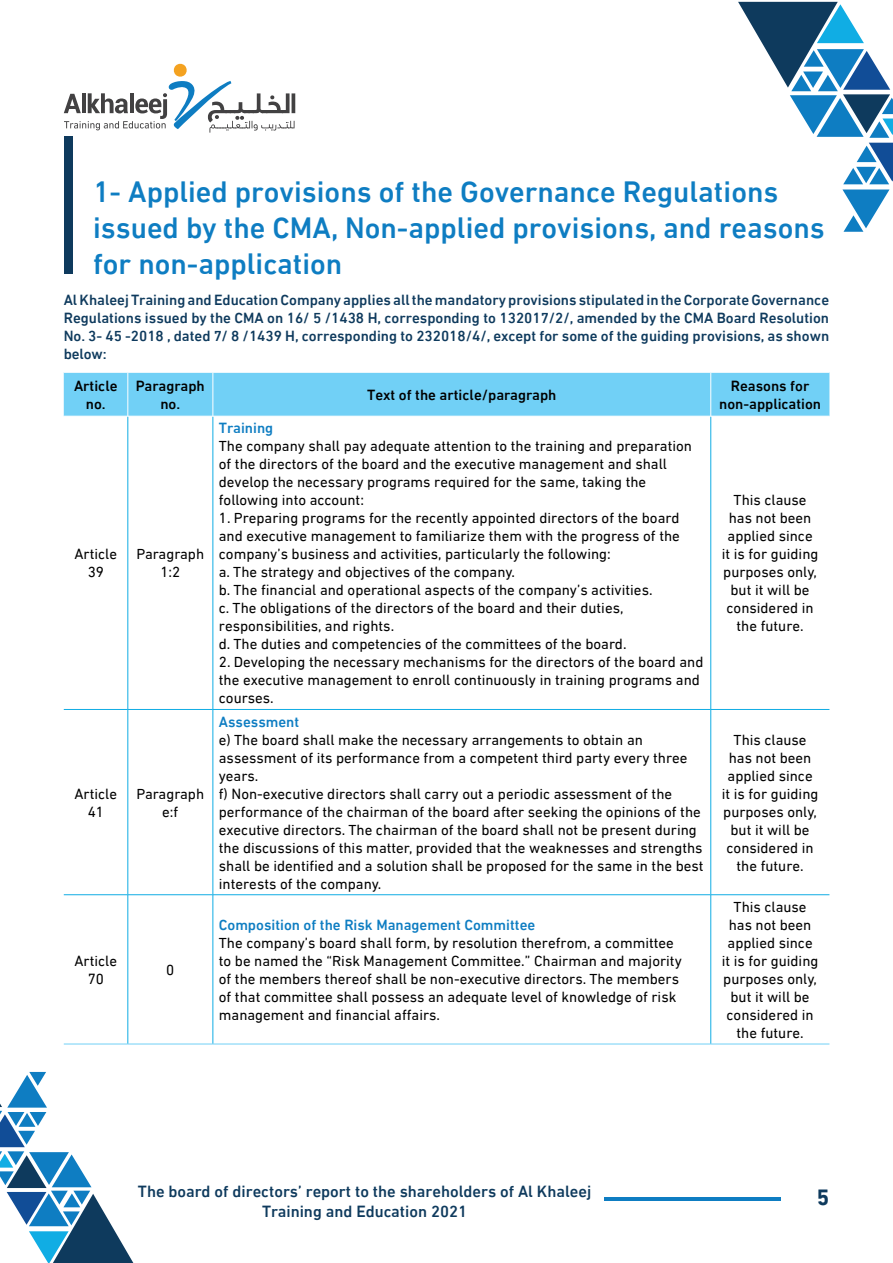
<style>
.page{position:relative;width:893px;height:1263px;background:#fff}
.page>*{position:absolute;margin:0;border:0;box-sizing:border-box;transform-origin:0 0}
.t1{font:500 30px/36px "DIN Next LT Arabic";color:#0e7dc2}
.t2{font:700 22.5px "DIN Next LT Arabic";color:#0e3a5d}
.t3{font:500 16.5px/19.8px "DIN Next LT Arabic";color:#0e3a5d;text-align:center}
.t4{font:15px/18px "DIN Next LT Arabic";color:#000;text-align:center}
.t5{font:500 15px/18px "DIN Next LT Arabic";color:#0e3a5d;text-align:justify}
.t6{font:500 15px/18px "DIN Next LT Arabic";color:#000;text-align:center}
.t7{font:500 15px "DIN Next LT Arabic";color:#0e7dc2}
</style>
<div class="page">
<svg style="left:64px;top:63px;width:231px;height:70px"></svg>
<svg style="left:738px;top:2px;width:155px;height:230px"></svg>
<svg style="left:0;top:1072px;width:134px;height:191px"></svg>
<hr style="left:604px;top:1198px;width:176px;height:3px;background:#0e7dc2">
<div style="left:64px;top:136px;width:8px;height:138px;background:#0e3a5d"></div>
<div style="left:64px;top:373px;width:765px;height:43px;background:#71d0f6"></div>
<hr style="left:710px;top:416px;width:1px;height:293px;background:#10ade4">
<hr style="left:213px;top:416px;width:1px;height:293px;background:#10ade4">
<hr style="left:128px;top:416px;width:1px;height:293px;background:#10ade4">
<hr style="left:711px;top:709px;width:118px;height:1px;background:#10ade4">
<hr style="left:213px;top:709px;width:498px;height:1px;background:#10ade4">
<hr style="left:710px;top:710px;width:1px;height:184px;background:#10ade4">
<hr style="left:128px;top:709px;width:85px;height:1px;background:#10ade4">
<hr style="left:213px;top:710px;width:1px;height:184px;background:#10ade4">
<hr style="left:64px;top:709px;width:64px;height:1px;background:#10ade4">
<hr style="left:128px;top:710px;width:1px;height:184px;background:#10ade4">
<hr style="left:711px;top:894px;width:118px;height:1px;background:#10ade4">
<hr style="left:213px;top:894px;width:498px;height:1px;background:#10ade4">
<hr style="left:710px;top:895px;width:1px;height:149px;background:#10ade4">
<hr style="left:128px;top:894px;width:85px;height:1px;background:#10ade4">
<hr style="left:213px;top:895px;width:1px;height:149px;background:#10ade4">
<hr style="left:64px;top:894px;width:64px;height:1px;background:#10ade4">
<hr style="left:128px;top:895px;width:1px;height:149px;background:#10ade4">
<hr style="left:710px;top:372px;width:1px;height:44px;background:#fff">
<hr style="left:213px;top:372px;width:1px;height:44px;background:#fff">
<hr style="left:128px;top:372px;width:1px;height:44px;background:#fff">
<hr style="left:213px;top:416px;width:498px;height:1px;background:#fff">
<hr style="left:128px;top:416px;width:85px;height:1px;background:#fff">
<hr style="left:711px;top:1044px;width:118px;height:1px;background:#71d0f6">
<hr style="left:213px;top:1044px;width:498px;height:1px;background:#71d0f6">
<hr style="left:128px;top:1044px;width:85px;height:1px;background:#71d0f6">
<hr style="left:64px;top:1044px;width:64px;height:1px;background:#71d0f6">
<h1 class="t1" style="left:93px;top:173px;width:733px">1- Applied provisions of the Governance Regulations issued by the CMA, Non-applied provisions, and reasons for non-application</h1>
<p class="t5" style="left:64px;top:290px;width:767px">Al Khaleej Training and Education Company applies all the mandatory provisions stipulated in the Corporate Governance Regulations issued by the CMA on 16/ 5 /1438 H, corresponding to 132017/2/, amended by the CMA Board Resolution No. 3- 45 -2018 , dated 7/ 8 /1439 H, corresponding to 232018/4/, except for some of the guiding provisions, as shown below:</p>
<p class="t6" style="left:719px;top:377px;width:103px">Reasons for non-application</p>
<p class="t6" style="left:74px;top:377px;width:45px">Article no.</p>
<p class="t6" style="left:136px;top:377px;width:70px">Paragraph no.</p>
<p class="t6" style="left:367px;top:386px;width:191px">Text of the article/paragraph</p>
<p class="t4" style="left:74px;top:545px;width:44px">Article<br>39</p>
<p class="t4" style="left:74px;top:784px;width:44px">Article<br>41</p>
<p class="t4" style="left:74px;top:952px;width:44px">Article<br>70</p>
<p class="t4" style="left:136px;top:545px;width:69px">Paragraph<br>1:2</p>
<p class="t4" style="left:136px;top:784px;width:69px">Paragraph e:f</p>
<p class="t4" style="left:166px;top:961px;width:10px">0</p>
<p class="t7" style="left:219px;top:419px;width:56px">Training</p>
<p class="t4" style="left:219px;top:437px;width:475px;text-align:left">The company shall pay adequate attention to the training and preparation of the directors of the board and the executive management and shall develop the necessary programs required for the same, taking the following into account:</p>
<p class="t4" style="left:219px;top:509px;width:463px;text-align:left">1. Preparing programs for the recently appointed directors of the board and executive management to familiarize them with the progress of the company’s business and activities, particularly the following:<br>a. The strategy and objectives of the company.<br>b. The financial and operational aspects of the company’s activities.<br>c. The obligations of the directors of the board and their duties, responsibilities, and rights.<br>d. The duties and competencies of the committees of the board.</p>
<p class="t4" style="left:219px;top:653px;width:486px;text-align:left">2. Developing the necessary mechanisms for the directors of the board and the executive management to enroll continuously in training programs and courses.</p>
<p class="t7" style="left:219px;top:713px;width:82px">Assessment</p>
<p class="t4" style="left:219px;top:730px;width:486px;text-align:left">e) The board shall make the necessary arrangements to obtain an assessment of its performance from a competent third party every three years.<br>f) Non-executive directors shall carry out a periodic assessment of the performance of the chairman of the board after seeking the opinions of the executive directors. The chairman of the board shall not be present during the discussions of this matter, provided that the weaknesses and strengths shall be identified and a solution shall be proposed for the same in the best interests of the company.</p>
<p class="t7" style="left:219px;top:916px;width:318px">Composition of the Risk Management Committee</p>
<p class="t4" style="left:219px;top:934px;width:464px;text-align:left">The company’s board shall form, by resolution therefrom, a committee to be named the “Risk Management Committee.” Chairman and majority of the members thereof shall be non-executive directors. The members of that committee shall possess an adequate level of knowledge of risk management and financial affairs.</p>
<p class="t4" style="left:722px;top:491px;width:98px">This clause has not been applied since it is for guiding purposes only, but it will be considered in the future.</p>
<p class="t4" style="left:722px;top:730px;width:98px">This clause has not been applied since it is for guiding purposes only, but it will be considered in the future.</p>
<p class="t4" style="left:722px;top:898px;width:98px">This clause has not been applied since it is for guiding purposes only, but it will be considered in the future.</p>
<p class="t3" style="left:138px;top:1181px;width:455px">The board of directors’ report to the shareholders of Al Khaleej<br>Training and Education 2021</p>
<h2 class="t2" style="left:817px;top:1184px;width:14px">5</h2>
</div>
